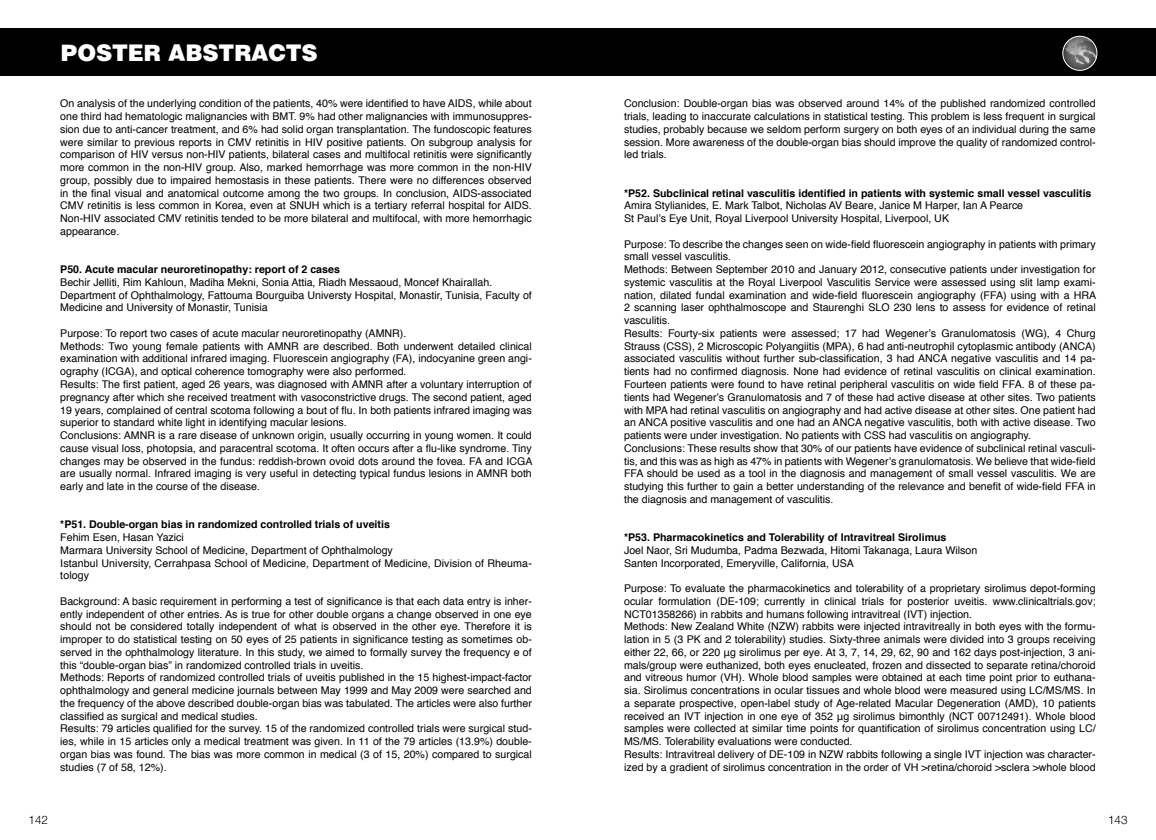
<style>
.page{position:relative;width:1156px;height:840px;background:#fff}
.page>*{position:absolute;margin:0;border:0;box-sizing:border-box;transform-origin:0 0}
.t1{font:22.5px "Mg Helvetica Extra";color:#fff}
.t2{font:300 12.5px "CF Helvetica";color:#000}
.t3{font:10.62px/12.8px "Helvetica";color:#000}
.t4{font:700 10.62px "Helvetica";color:#000}
</style>
<div class="page">
<div style="left:0;top:28px;width:578px;height:48px;background:#000"></div>
<div style="left:578px;top:28px;width:577px;height:48px;background:#000"></div>
<img style="left:1062px;top:36px;width:34px;height:34px;border-radius:17px">
<div style="left:1062px;top:36px;width:34px;height:35px;border:1px solid #fff;border-radius:50%"></div>
<h1 class="t1" style="left:61px;top:39px;width:258px">POSTER ABSTRACTS</h1>
<p class="t3" style="left:60px;top:98px;width:473px;text-align:justify">On analysis of the underlying condition of the patients, 40% were identified to have AIDS, while about one third had hematologic malignancies with BMT. 9% had other malignancies with immunosuppres&shy;sion due to anti-cancer treatment, and 6% had solid organ transplantation. The fundoscopic features were similar to previous reports in CMV retinitis in HIV positive patients. On subgroup analysis for comparison of HIV versus non-HIV patients, bilateral cases and multifocal retinitis were significantly more common in the non-HIV group. Also, marked hemorrhage was more common in the non-HIV group, possibly due to impaired hemostasis in these patients. There were no differences observed in the final visual and anatomical outcome among the two groups. In conclusion, AIDS-associated CMV retinitis is less common in Korea, even at SNUH which is a tertiary referral hospital for AIDS.<br>Non-HIV associated CMV retinitis tended to be more bilateral and multifocal, with more hemorrhagic appearance.</p>
<p class="t4" style="left:60px;top:261px;width:281px">P50. Acute macular neuroretinopathy: report of 2 cases</p>
<p class="t3" style="left:60px;top:276px;width:473px">Bechir Jelliti, Rim Kahloun, Madiha Mekni, Sonia Attia, Riadh Messaoud, Moncef Khairallah.<br>Department of Ophthalmology, Fattouma Bourguiba Universty Hospital, Monastir, Tunisia, Faculty of<br>Medicine and University of Monastir, Tunisia</p>
<p class="t3" style="left:60px;top:327px;width:473px">Purpose: To report two cases of acute macular neuroretinopathy (AMNR).<br>Methods: Two young female patients with AMNR are described. Both underwent detailed clinical examination with additional infrared imaging. Fluorescein angiography (FA), indocyanine green angi&shy;ography (ICGA), and optical coherence tomography were also performed.<br>Results: The first patient, aged 26 years, was diagnosed with AMNR after a voluntary interruption of pregnancy after which she received treatment with vasoconstrictive drugs. The second patient, aged 19 years, complained of central scotoma following a bout of flu. In both patients infrared imaging was superior to standard white light in identifying macular lesions.<br>Conclusions: AMNR is a rare disease of unknown origin, usually occurring in young women. It could cause visual loss, photopsia, and paracentral scotoma. It often occurs after a flu-like syndrome. Tiny changes may be observed in the fundus: reddish-brown ovoid dots around the fovea. FA and ICGA are usually normal. Infrared imaging is very useful in detecting typical fundus lesions in AMNR both early and late in the course of the disease.</p>
<p class="t4" style="left:60px;top:516px;width:331px">*P51. Double-organ bias in randomized controlled trials of uveitis</p>
<p class="t3" style="left:60px;top:531px;width:473px">Fehim Esen, Hasan Yazici<br>Marmara University School of Medicine, Department of Ophthalmology<br>Istanbul University, Cerrahpasa School of Medicine, Department of Medicine, Division of Rheuma&shy;tology</p>
<p class="t3" style="left:60px;top:595px;width:473px">Background: A basic requirement in performing a test of significance is that each data entry is inher&shy;ently independent of other entries. As is true for other double organs a change observed in one eye should not be considered totally independent of what is observed in the other eye. Therefore it is improper to do statistical testing on 50 eyes of 25 patients in significance testing as sometimes ob&shy;served in the ophthalmology literature. In this study, we aimed to formally survey the frequency e of this “double-organ bias” in randomized controlled trials in uveitis.<br>Methods: Reports of randomized controlled trials of uveitis published in the 15 highest-impact-factor ophthalmology and general medicine journals between May 1999 and May 2009 were searched and the frequency of the above described double-organ bias was tabulated. The articles were also further classified as surgical and medical studies.<br>Results: 79 articles qualified for the survey. 15 of the randomized controlled trials were surgical stud&shy;ies, while in 15 articles only a medical treatment was given. In 11 of the 79 articles (13.9%) double&shy;organ bias was found. The bias was more common in medical (3 of 15, 20%) compared to surgical studies (7 of 58, 12%).</p>
<p class="t2" style="left:29px;top:812px;width:21px">142</p>
<p class="t3" style="left:624px;top:98px;width:473px;text-align:justify">Conclusion: Double-organ bias was observed around 14% of the published randomized controlled trials, leading to inaccurate calculations in statistical testing. This problem is less frequent in surgical studies, probably because we seldom perform surgery on both eyes of an individual during the same session. More awareness of the double-organ bias should improve the quality of randomized control&shy;led trials.</p>
<p class="t4" style="left:624px;top:184px;width:469px">*P52. Subclinical retinal vasculitis identified in patients with systemic small vessel vasculitis</p>
<p class="t3" style="left:624px;top:200px;width:400px">Amira Stylianides, E. Mark Talbot, Nicholas AV Beare, Janice M Harper, Ian A Pearce<br>St Paul’s Eye Unit, Royal Liverpool University Hospital, Liverpool, UK</p>
<p class="t3" style="left:624px;top:238px;width:473px">Purpose: To describe the changes seen on wide-field fluorescein angiography in patients with primary small vessel vasculitis.<br>Methods: Between September 2010 and January 2012, consecutive patients under investigation for systemic vasculitis at the Royal Liverpool Vasculitis Service were assessed using slit lamp exami&shy;nation, dilated fundal examination and wide-field fluorescein angiography (FFA) using with a HRA 2 scanning laser ophthalmoscope and Staurenghi SLO 230 lens to assess for evidence of retinal vasculitis.<br>Results: Fourty-six patients were assessed; 17 had Wegener’s Granulomatosis (WG), 4 Churg Strauss (CSS), 2 Microscopic Polyangiitis (MPA), 6 had anti-neutrophil cytoplasmic antibody (ANCA) associated vasculitis without further sub-classification, 3 had ANCA negative vasculitis and 14 pa&shy;tients had no confirmed diagnosis. None had evidence of retinal vasculitis on clinical examination.<br>Fourteen patients were found to have retinal peripheral vasculitis on wide field FFA. 8 of these pa&shy;tients had Wegener’s Granulomatosis and 7 of these had active disease at other sites. Two patients with MPA had retinal vasculitis on angiography and had active disease at other sites. One patient had an ANCA positive vasculitis and one had an ANCA negative vasculitis, both with active disease. Two patients were under investigation. No patients with CSS had vasculitis on angiography.<br>Conclusions: These results show that 30% of our patients have evidence of subclinical retinal vasculi&shy;tis, and this was as high as 47% in patients with Wegener’s granulomatosis. We believe that wide-field FFA should be used as a tool in the diagnosis and management of small vessel vasculitis. We are studying this further to gain a better understanding of the relevance and benefit of wide-field FFA in the diagnosis and management of vasculitis.</p>
<p class="t4" style="left:624px;top:529px;width:324px">*P53. Pharmacokinetics and Tolerability of Intravitreal Sirolimus</p>
<p class="t3" style="left:624px;top:544px;width:354px">Joel Naor, Sri Mudumba, Padma Bezwada, Hitomi Takanaga, Laura Wilson<br>Santen Incorporated, Emeryville, California, USA</p>
<p class="t3" style="left:624px;top:582px;width:473px">Purpose: To evaluate the pharmacokinetics and tolerability of a proprietary sirolimus depot-forming ocular formulation (DE-109; currently in clinical trials for posterior uveitis. www.clinicaltrials.gov; NCT01358266) in rabbits and humans following intravitreal (IVT) injection.<br>Methods: New Zealand White (NZW) rabbits were injected intravitreally in both eyes with the formu&shy;lation in 5 (3 PK and 2 tolerability) studies. Sixty-three animals were divided into 3 groups receiving either 22, 66, or 220 μg sirolimus per eye. At 3, 7, 14, 29, 62, 90 and 162 days post-injection, 3 ani&shy;mals/group were euthanized, both eyes enucleated, frozen and dissected to separate retina/choroid and vitreous humor (VH). Whole blood samples were obtained at each time point prior to euthana&shy;sia. Sirolimus concentrations in ocular tissues and whole blood were measured using LC/MS/MS. In a separate prospective, open-label study of Age-related Macular Degeneration (AMD), 10 patients received an IVT injection in one eye of 352 μg sirolimus bimonthly (NCT 00712491). Whole blood samples were collected at similar time points for quantification of sirolimus concentration using LC/ MS/MS. Tolerability evaluations were conducted.<br>Results: Intravitreal delivery of DE-109 in NZW rabbits following a single IVT injection was character&shy;ized by a gradient of sirolimus concentration in the order of VH &gt;retina/choroid &gt;sclera &gt;whole blood</p>
<p class="t2" style="left:1107px;top:812px;width:21px">143</p>
</div>
